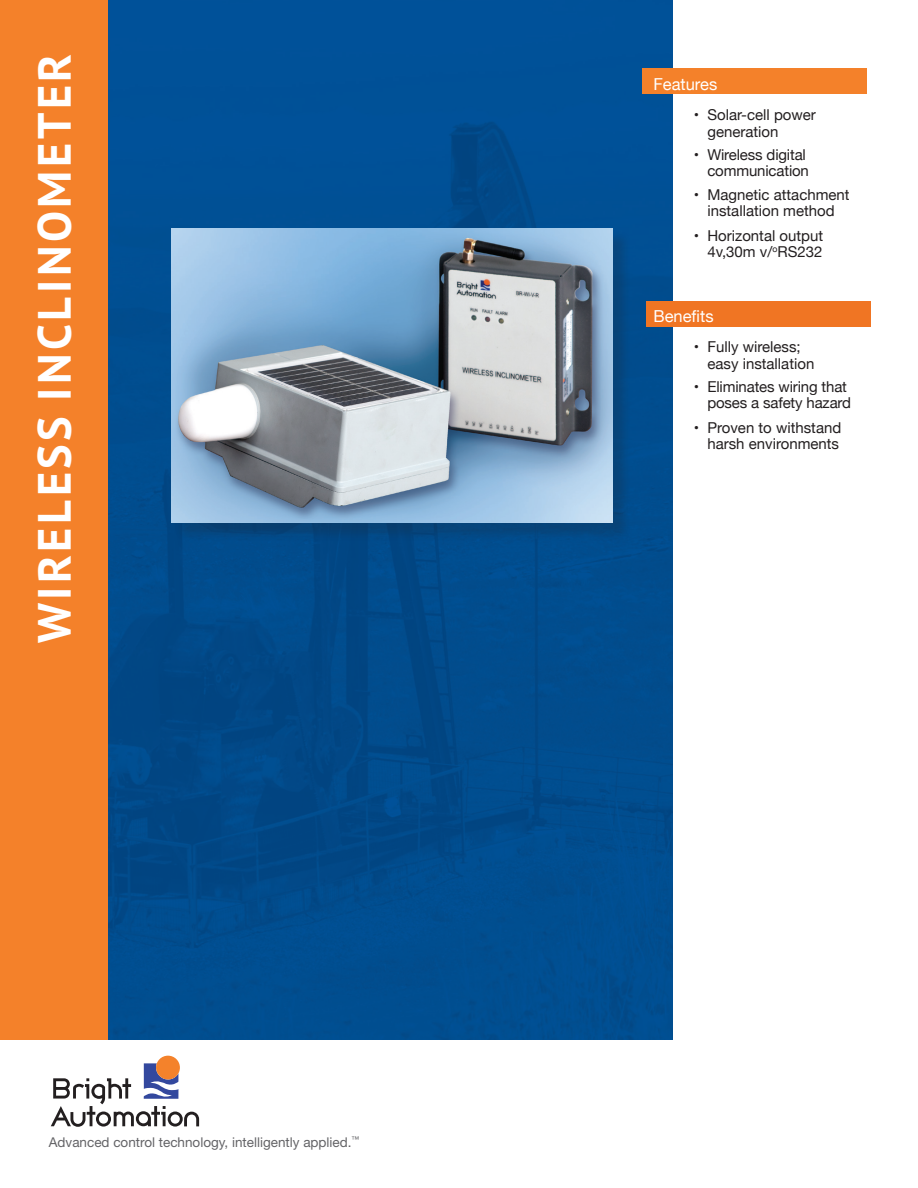
<style>
.page{position:relative;width:918px;height:1188px;background:#fff}
.page>*{position:absolute;margin:0;border:0;box-sizing:border-box;transform-origin:0 0}
.t1{font:700 46.5px "PT Sans";letter-spacing:.075em;color:#fff}
.t2{font:16.5px "Helvetica Neue";color:#fff}
.t3{font:15px/16.5px "Helvetica Neue";color:#231f20;text-align:right}
.t4{font:13.5px "Helvetica Neue";color:#636366}
</style>
<div class="page">
<div style="left:0;top:0;width:108px;height:1040px;background:#f4812a"></div>
<img style="left:108px;top:0;width:565px;height:1040px">
<div style="left:646px;top:301px;width:225px;height:26px;background:#f07523"></div>
<div style="left:643px;top:68px;width:224px;height:26px;background:#f4812a"></div>
<div style="left:156px;top:1056px;width:24px;height:24px;background:#f4822b;border-radius:50%"></div>
<svg style="left:51px;top:1063px;width:148px;height:64px"></svg>
<div style="left:174px;top:230px;width:457px;height:311px;background:#231f20;opacity:.2"></div>
<img style="left:172px;top:228px;width:440px;height:295px">
<p class="t1" style="left:24px;top:643px;width:591px;rotate:-90deg">WIRELESS INCLINOMETER</p>
<p class="t4" style="left:49px;top:1134px;width:312px">Advanced control technology, intelligently applied.<sup>™</sup></p>
<p class="t2" style="left:653px;top:72px;width:65px">Features</p>
<p class="t3" style="left:707px;top:108px;width:110px;text-align:left;text-indent:-14px">• Solar-cell power generation</p>
<p class="t3" style="left:694px;top:147px;width:117px">• Wireless digital communication</p>
<p class="t3" style="left:694px;top:187px;width:157px;text-align:center">• Magnetic attachment installation method</p>
<p class="t3" style="left:694px;top:228px;width:131px">• Horizontal output<br>4v,30m v/<sup>o</sup>RS232</p>
<p class="t2" style="left:653px;top:304px;width:62px">Benefits</p>
<p class="t3" style="left:707px;top:339px;width:108px;text-align:left;text-indent:-14px">• Fully wireless; easy installation</p>
<p class="t3" style="left:694px;top:379px;width:159px">• Eliminates wiring that poses a safety hazard</p>
<p class="t3" style="left:694px;top:420px;width:149px">• Proven to withstand harsh environments</p>
</div>
